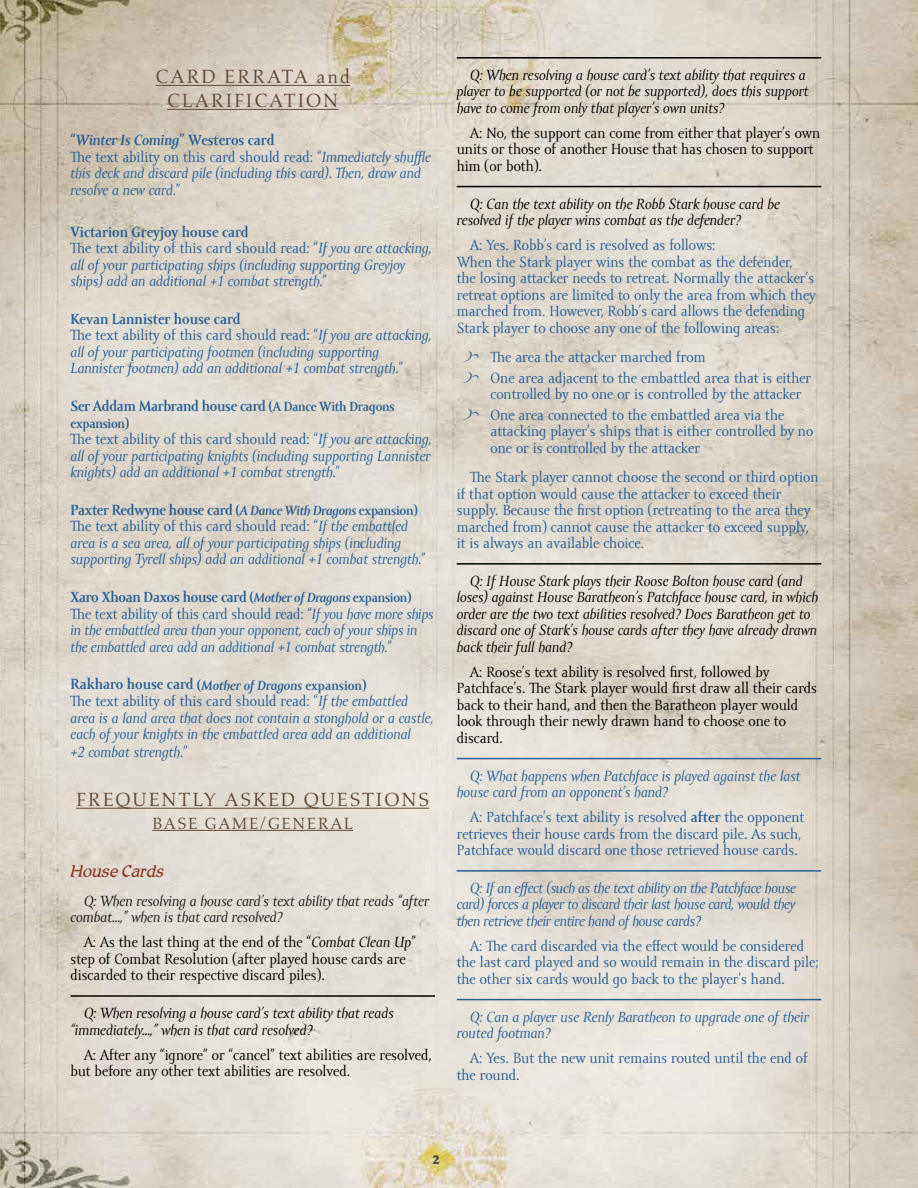
<style>
.page{position:relative;width:918px;height:1188px;background:#fff}
.page>*{position:absolute;margin:0;border:0;box-sizing:border-box;transform-origin:0 0}
.t1{font:19.5px/24px "Aldus LT Std";letter-spacing:.1em;color:#624934;text-align:center}
.t2{font:16.5px "Aldus LT Std";letter-spacing:.1em;color:#624934}
.t3{font:italic 300 16.5px "Romic Std";color:#89331c}
.t4{font:italic 15px/16.5px "Amor Serif Pro";color:#295e94}
.t5{font:15px/16.5px "Amor Serif Pro";color:#295e94}
.t6{font:italic 15px/16.5px "Amor Serif Pro";color:#000}
.t7{font:15px/16.5px "Amor Serif Pro";color:#000}
.t8{font:italic 15px/16.5px "Amor Serif Pro";color:#17191a}
.t9{font:700 15px "Amor Serif Pro";letter-spacing:-.02em;color:#295e94}
.t10{font:700 13.5px "Amor Serif Pro";letter-spacing:-.02em;color:#295e94}
.t11{font:700 12px "Romic Std";color:#414042}
.s1{font-weight:700;font-style:normal}
.s2{font-weight:700}
.s3{font-style:normal}
.s4{font-size:13.5px}
.s5{font-weight:700;font-style:normal;font-size:13.5px}
.s6{font-weight:700;font-size:13.5px}
.s7{font-style:italic}
</style>
<div class="page">
<img style="left:0;top:0;width:918px;height:1188px">
<hr style="left:156px;top:85px;width:194px;height:1px;background:#624934">
<hr style="left:167px;top:109px;width:171px;height:1px;background:#624934">
<hr style="left:76px;top:808px;width:353px;height:1px;background:#624934">
<hr style="left:152px;top:830px;width:201px;height:1px;background:#624934">
<hr style="left:70px;top:995px;width:365px;height:2px;background:#000">
<hr style="left:457px;top:57px;width:364px;height:2px;background:#000">
<hr style="left:457px;top:186px;width:364px;height:1px;background:#000">
<hr style="left:457px;top:563px;width:364px;height:2px;background:#000">
<hr style="left:457px;top:758px;width:364px;height:1px;background:#295e94">
<hr style="left:457px;top:870px;width:364px;height:2px;background:#295e94">
<hr style="left:457px;top:999px;width:364px;height:1px;background:#295e94">
<svg style="left:463px;top:351px;width:16px;height:11px"></svg>
<svg style="left:463px;top:372px;width:16px;height:11px"></svg>
<svg style="left:463px;top:409px;width:16px;height:11px"></svg>
<h1 class="t1" style="left:156px;top:65px;width:196px">CARD ERRATA and<br>CLARIFICATION</h1>
<p class="t4" style="left:70px;top:132px;width:362px"><span class="s1">“</span><span class="s2">Winter Is Coming</span><span class="s1">” Westeros card<br></span><span class="s3">The text ability on this card should read: “</span>Immediately shuffle this deck and discard pile (including this card). Then, draw and resolve a new card.<span class="s3">”</span></p>
<p class="t4" style="left:70px;top:224px;width:363px"><span class="s1">Victarion Greyjoy house card<br></span><span class="s3">The text ability of this card should read: “</span>If you are attacking, all of your participating ships (including supporting Greyjoy ships) add an additional +1 combat strength.<span class="s3">”</span></p>
<p class="t4" style="left:70px;top:311px;width:363px"><span class="s1">Kevan Lannister house card<br></span><span class="s3">The text ability of this card should read: “</span>If you are attacking, all of your participating footmen (including supporting Lannister footmen) add an additional +1 combat strength.<span class="s3">”</span></p>
<p class="t9" style="left:70px;top:398px;width:326px">Ser Addam Marbrand house card <span class="s4">(A Dance With Dragons</span></p>
<p class="t10" style="left:70px;top:416px;width:60px">expansion)</p>
<p class="t4" style="left:71px;top:431px;width:363px;text-align:justify"><span class="s3">The text ability of this card should read: “</span>If you are attacking, all of your participating knights (including supporting Lannister knights) add an additional +1 combat strength.<span class="s3">”</span></p>
<p class="t4" style="left:70px;top:502px;width:357px"><span class="s1">Paxter Redwyne house card</span> <span class="s5">(</span><span class="s6">A Dance With Dragons</span> <span class="s5">expansion)<br></span><span class="s3">The text ability of this card should read: “</span>If the embattled area is a sea area, all of your participating ships (including supporting Tyrell ships) add an additional +1 combat strength.<span class="s3">”</span></p>
<p class="t4" style="left:70px;top:590px;width:365px"><span class="s1">Xaro Xhoan Daxos house card</span> <span class="s5">(</span><span class="s6">Mother of Dragons</span> <span class="s5">expansion)<br></span><span class="s3">The text ability of this card should read: “</span>If you have more ships in the embattled area than your opponent, each of your ships in the embattled area add an additional +1 combat strength.<span class="s3">”</span></p>
<p class="t4" style="left:71px;top:677px;width:365px"><span class="s1">Rakharo house card</span> <span class="s5">(</span><span class="s6">Mother of Dragons</span> <span class="s5">expansion)<br></span><span class="s3">The text ability of this card should read: “</span>If the embattled area is a land area that does not contain a stonghold or a castle, each of your knights in the embattled area add an additional</p>
<p class="t4" style="left:71px;top:744px;width:119px">+2 combat strength.<span class="s3">”</span></p>
<h1 class="t1" style="left:76px;top:788px;width:355px">FREQUENTLY ASKED QUESTIONS</h1>
<p class="t2" style="left:152px;top:814px;width:202px">BASE GAME/GENERAL</p>
<p class="t3" style="left:70px;top:861px;width:95px">House Cards</p>
<p class="t8" style="left:70px;top:893px;width:360px;text-indent:14px">Q: When resolving a house card’s text ability that reads “after combat...,” when is that card resolved?</p>
<p class="t7" style="left:70px;top:935px;width:347px;text-indent:14px">A: As the last thing at the end of the “<span class="s7">Combat Clean Up</span>” step of Combat Resolution (after played house cards are discarded to their respective discard piles).</p>
<p class="t6" style="left:70px;top:1005px;width:325px;text-indent:14px">Q: When resolving a house card’s text ability that reads “immediately...,” when is that card resolved?</p>
<p class="t7" style="left:70px;top:1047px;width:363px;text-indent:14px">A: After any “ignore” or “cancel” text abilities are resolved, but before any other text abilities are resolved.</p>
<p class="t6" style="left:457px;top:67px;width:353px;text-indent:14px">Q: When resolving a house card’s text ability that requires a player to be supported (or not be supported), does this support have to come from only that player’s own units?</p>
<p class="t7" style="left:457px;top:125px;width:365px;text-indent:14px">A: No, the support can come from either that player’s own units or those of another House that has chosen to support him (or both).</p>
<p class="t6" style="left:457px;top:196px;width:325px;text-indent:14px">Q: Can the text ability on the Robb Stark house card be resolved if the player wins combat as the defender?</p>
<p class="t5" style="left:457px;top:237px;width:361px;text-indent:14px">A: Yes. Robb’s card is resolved as follows:<br>When the Stark player wins the combat as the defender,<br>the losing attacker needs to retreat. Normally the attacker’s retreat options are limited to only the area from which they marched from. However, Robb’s card allows the defending Stark player to choose any one of the following areas:</p>
<p class="t5" style="left:490px;top:347px;width:322px;line-height:20.7px">The area the attacker marched from<br>One area adjacent to the embattled area that is either</p>
<p class="t5" style="left:490px;top:384px;width:312px;line-height:20.7px">controlled by no one or is controlled by the attacker<br>One area connected to the embattled area via the</p>
<p class="t5" style="left:490px;top:424px;width:324px">attacking player’s ships that is either controlled by no one or is controlled by the attacker</p>
<p class="t5" style="left:457px;top:469px;width:363px;text-indent:14px">The Stark player cannot choose the second or third option if that option would cause the attacker to exceed their supply. Because the first option (retreating to the area they marched from) cannot cause the attacker to exceed supply, it is always an available choice.</p>
<p class="t6" style="left:457px;top:573px;width:363px;text-indent:14px">Q: If House Stark plays their Roose Bolton house card (and loses) against House Baratheon’s Patchface house card, in which order are the two text abilities resolved? Does Baratheon get to discard one of Stark’s house cards after they have already drawn back their full hand?</p>
<p class="t7" style="left:457px;top:664px;width:362px;text-indent:14px">A: Roose’s text ability is resolved first, followed by Patchface’s. The Stark player would first draw all their cards back to their hand, and then the Baratheon player would look through their newly drawn hand to choose one to discard.</p>
<p class="t4" style="left:457px;top:768px;width:345px;text-indent:14px">Q: What happens when Patchface is played against the last house card from an opponent’s hand?</p>
<p class="t5" style="left:457px;top:809px;width:349px;text-indent:14px">A: Patchface’s text ability is resolved <span class="s2">after</span> the opponent retrieves their house cards from the discard pile. As such,<br>Patchface would discard one those retrieved house cards.</p>
<p class="t4" style="left:457px;top:880px;width:341px;text-align:justify;text-indent:14px">Q: If an effect (such as the text ability on the Patchface house card) forces a player to discard their last house card, would they then retrieve their entire hand of house cards?</p>
<p class="t5" style="left:457px;top:938px;width:363px;text-indent:14px">A: The card discarded via the effect would be considered the last card played and so would remain in the discard pile; the other six cards would go back to the player’s hand.</p>
<p class="t4" style="left:457px;top:1009px;width:354px;text-indent:14px">Q: Can a player use Renly Baratheon to upgrade one of their routed footman?</p>
<p class="t5" style="left:457px;top:1050px;width:352px;text-indent:14px">A: Yes. But the new unit remains routed until the end of the round.</p>
<p class="t11" style="left:432px;top:1152px;width:10px">2</p>
</div>
